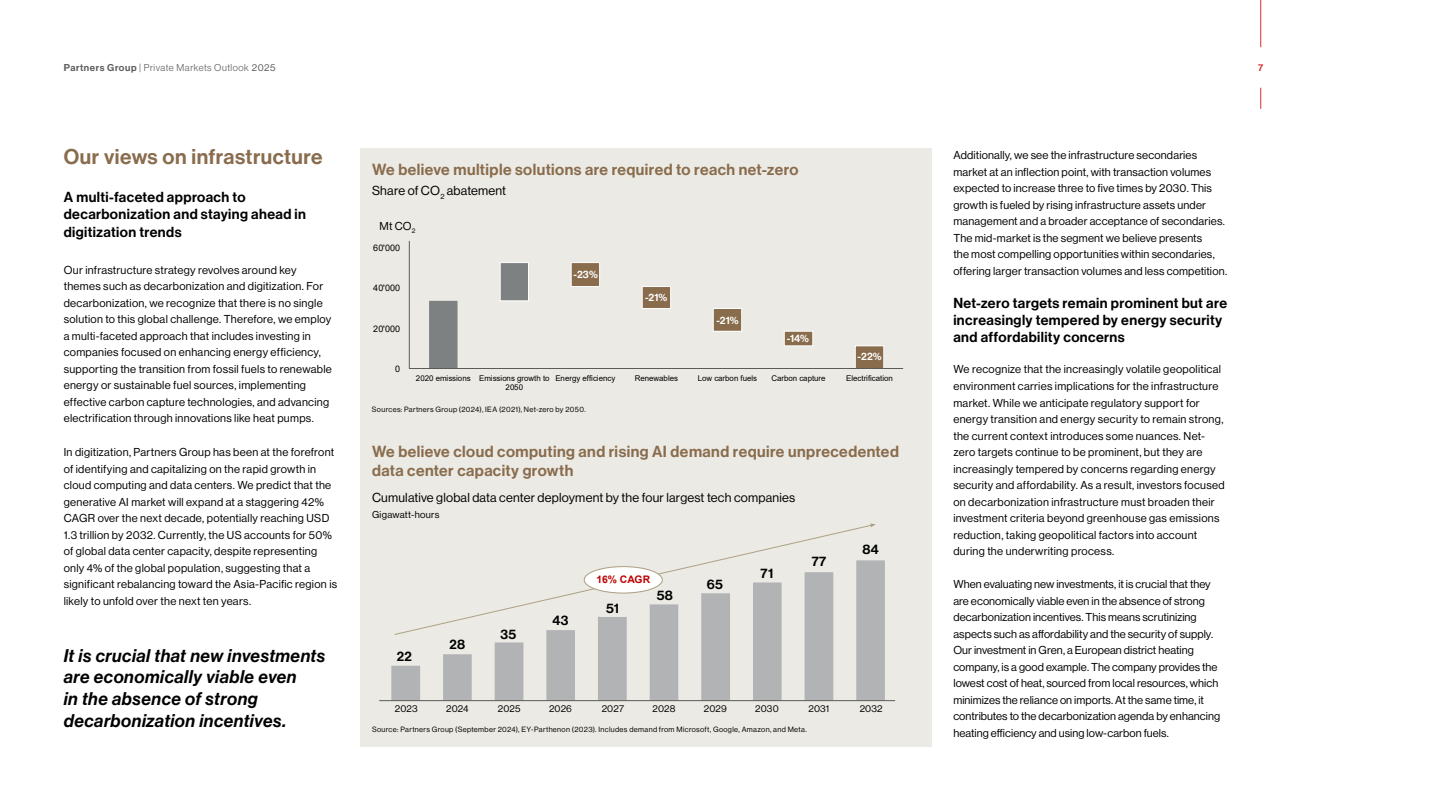
<style>
.page{position:relative;width:1440px;height:810px;background:#fff}
.page>*{position:absolute;margin:0;border:0;box-sizing:border-box;transform-origin:0 0}
.t1{font:21px "N Haas Grotesk DS Pro 65 Md";letter-spacing:.02em;color:#896c4d}
.t2{font:18px/21.6px "N Haas Grotesk DS Pro 66 Md It";letter-spacing:.025em;color:#000}
.t3{font:15.75px/18.9px "N Haas Grotesk DS Pro 65 Md";letter-spacing:.03em;color:#896c4d}
.t4{font:14.25px/17.1px "N Haas Grotesk DS Pro 65 Md";letter-spacing:.03em;color:#000}
.t5{font:13.5px "N Haas Grotesk DS Pro 65 Md";letter-spacing:.02em;color:#000}
.t6{font:12.75px "N Haas Grotesk DS Pro 55 Rg";letter-spacing:.015em;color:#000}
.t7{font:11.25px/16.5px "N Haas Grotesk DS Pro 55 Rg";letter-spacing:.02em;color:#000}
.t8{font:10.5px "N Haas Grotesk DS Pro 65 Md";letter-spacing:.01em;color:#fff}
.t9{font:700 10.35px "Arial";color:#c00000}
.t10{font:9.75px "N Haas Grotesk DS Pro 55 Rg";letter-spacing:.015em;color:#000}
.t11{font:9.75px "N Haas Grotesk DS Pro 45 Lt";letter-spacing:.05em;color:#5c5b5a}
.t12{font:9.75px "N Haas Grotesk DS Pro 65 Md";color:#d92d2a}
.t13{font:9px "Arial";letter-spacing:.005em;color:#000}
.t14{font:7.95px/9.1px "Arial";color:#000}
.t15{font:7.5px "N Haas Grotesk DS Pro 55 Rg";letter-spacing:.045em;color:#000}
.s1{font-family:"N Haas Grotesk DS Pro 65 Md"}
.s2{font-family:"N Haas Grotesk DS Pro 55 Rg"}
</style>
<div class="page">
<svg style="left:1260px;top:88px;width:1px;height:21px"></svg>
<hr style="left:1260px;top:0;width:1px;height:47px;background:#d92d2a">
<div style="left:360px;top:148px;width:572px;height:598px;background:#ebeae4"></div>
<svg style="left:429px;top:301px;width:455px;height:67px"></svg>
<div style="left:500px;top:262px;width:29px;height:39px;background:#7e8182;border:1px solid #fff"></div>
<div style="left:571px;top:262px;width:29px;height:25px;background:#896c4c;border:1px solid #fff"></div>
<div style="left:642px;top:286px;width:29px;height:23px;background:#896c4c;border:1px solid #fff"></div>
<div style="left:713px;top:308px;width:29px;height:23px;background:#896c4c"></div>
<div style="left:713px;top:308px;width:29px;height:24px;border:1px solid #fff"></div>
<div style="left:784px;top:331px;width:29px;height:15px;background:#896c4c"></div>
<div style="left:784px;top:331px;width:29px;height:15px;border:1px solid #fff"></div>
<div style="left:855px;top:346px;width:29px;height:23px;background:#896c4c"></div>
<div style="left:855px;top:346px;width:29px;height:23px;border:1px solid #fff"></div>
<svg style="left:391px;top:560px;width:494px;height:140px;fill:#b2b3b4"></svg>
<hr style="left:409px;top:368px;width:494px;height:1px;background:#5c5b5a">
<hr style="left:409px;top:241px;width:1px;height:128px;background:#5c5b5a">
<hr style="left:379px;top:700px;width:516px;height:1px;background:#5c5b5a">
<div style="left:397px;top:651px;width:15px;height:10px;background:#ebeae4"></div>
<div style="left:445px;top:639px;width:25px;height:13px;background:#ebeae4"></div>
<div style="left:496px;top:628px;width:25px;height:14px;background:#ebeae4"></div>
<svg style="left:394px;top:525px;width:479px;height:110px"></svg>
<svg style="left:870px;top:524px;width:6px;height:3px"></svg>
<div style="left:584px;top:567px;width:78px;height:26px;background:#fff;border-radius:50%"></div>
<div style="left:584px;top:566px;width:79px;height:27px;border:1px solid #ada185;border-radius:50%"></div>
<div style="left:863px;top:544px;width:16px;height:10px;background:#ebeae4"></div>
<p class="t11" style="left:64px;top:62px;width:213px"><span class="s1">Partners Group</span> | Private Markets Outlook <span class="s2">2025</span></p>
<p class="t12" style="left:1258px;top:62px;width:7px">7</p>
<h1 class="t1" style="left:64px;top:144px;width:260px">Our views on infrastructure</h1>
<p class="t4" style="left:64px;top:189px;width:244px">A multi-faceted approach to decarbonization and staying ahead in digitization trends</p>
<p class="t7" style="left:64px;top:262px;width:270px">Our infrastructure strategy revolves around key themes such as decarbonization and digitization. For decarbonization, we recognize that there is no single solution to this global challenge. Therefore, we employ a multi-faceted approach that includes investing in companies focused on enhancing energy efficiency, supporting the transition from fossil fuels to renewable energy or sustainable fuel sources, implementing effective carbon capture technologies, and advancing electrification through innovations like heat pumps.</p>
<p class="t7" style="left:64px;top:444px;width:275px">In digitization, Partners Group has been at the forefront of identifying and capitalizing on the rapid growth in cloud computing and data centers. We predict that the generative AI market will expand at a staggering 42% CAGR over the next decade, potentially reaching USD 1.3 trillion by 2032. Currently, the US accounts for 50% of global data center capacity, despite representing only 4% of the global population, suggesting that a significant rebalancing toward the Asia-Pacific region is likely to unfold over the next ten years.</p>
<h2 class="t2" style="left:64px;top:645px;width:263px">It is crucial that new investments are economically viable even<br>in the absence of strong decarbonization incentives.</h2>
<h3 class="t3" style="left:372px;top:160px;width:428px">We believe multiple solutions are required to reach net-zero</h3>
<p class="t6" style="left:372px;top:184px;width:136px">Share of CO<sub>2</sub> abatement</p>
<p class="t7" style="left:380px;top:217px;width:37px">Mt CO<sub>2</sub></p>
<p class="t13" style="left:373px;top:242px;width:28px">60'000</p>
<p class="t13" style="left:373px;top:282px;width:28px">40'000</p>
<p class="t13" style="left:373px;top:322px;width:28px">20'000</p>
<p class="t13" style="left:395px;top:362px;width:7px">0</p>
<p class="t8" style="left:574px;top:268px;width:26px">-23%</p>
<p class="t8" style="left:645px;top:291px;width:24px">-21%</p>
<p class="t8" style="left:716px;top:314px;width:24px">-21%</p>
<p class="t8" style="left:787px;top:332px;width:24px">-14%</p>
<p class="t8" style="left:858px;top:350px;width:26px">-22%</p>
<p class="t14" style="left:506px;top:373px;width:46px;text-indent:-90px">2020 emissions Emissions growth to<br>2050</p>
<p class="t14" style="left:555px;top:373px;width:62px">Energy efficiency</p>
<p class="t14" style="left:635px;top:373px;width:45px">Renewables</p>
<p class="t14" style="left:698px;top:373px;width:61px">Low carbon fuels</p>
<p class="t14" style="left:771px;top:373px;width:56px">Carbon capture</p>
<p class="t14" style="left:846px;top:373px;width:48px">Electrification</p>
<p class="t15" style="left:372px;top:405px;width:215px">Sources: Partners Group (2024), IEA (2021), Net-zero by 2050.</p>
<h3 class="t3" style="left:372px;top:442px;width:528px">We believe cloud computing and rising AI demand require unprecedented data center capacity growth</h3>
<p class="t6" style="left:372px;top:490px;width:425px">Cumulative global data center deployment by the four largest tech companies</p>
<p class="t10" style="left:372px;top:510px;width:69px">Gigawatt-hours</p>
<p class="t5" style="left:397px;top:649px;width:16px">22</p>
<p class="t5" style="left:450px;top:637px;width:17px">28</p>
<p class="t5" style="left:500px;top:626px;width:17px">35</p>
<p class="t5" style="left:552px;top:613px;width:18px">43</p>
<p class="t9" style="left:596px;top:572px;width:55px">16% CAGR</p>
<p class="t5" style="left:606px;top:601px;width:15px">51</p>
<p class="t5" style="left:657px;top:588px;width:18px">58</p>
<p class="t5" style="left:707px;top:576px;width:18px">65</p>
<p class="t5" style="left:761px;top:566px;width:14px">71</p>
<p class="t5" style="left:812px;top:554px;width:16px">77</p>
<p class="t5" style="left:863px;top:542px;width:18px">84</p>
<p class="t10" style="left:395px;top:703px;width:24px">2023</p>
<p class="t10" style="left:446px;top:703px;width:24px">2024</p>
<p class="t10" style="left:498px;top:703px;width:24px">2025</p>
<p class="t10" style="left:549px;top:703px;width:24px">2026</p>
<p class="t10" style="left:602px;top:703px;width:24px">2027</p>
<p class="t10" style="left:652px;top:703px;width:24px">2028</p>
<p class="t10" style="left:704px;top:703px;width:24px">2029</p>
<p class="t10" style="left:755px;top:703px;width:25px">2030</p>
<p class="t10" style="left:808px;top:703px;width:22px">2031</p>
<p class="t10" style="left:860px;top:703px;width:24px">2032</p>
<p class="t15" style="left:372px;top:725px;width:436px">Source: Partners Group (September 2024), EY-Parthenon (2023). Includes demand from Microsoft, Google, Amazon, and Meta.</p>
<p class="t7" style="left:953px;top:147px;width:275px">Additionally, we see the infrastructure secondaries market at an inflection point, with transaction volumes expected to increase three to five times by 2030. This growth is fueled by rising infrastructure assets under management and a broader acceptance of secondaries.<br>The mid-market is the segment we believe presents<br>the most compelling opportunities within secondaries, offering larger transaction volumes and less competition.</p>
<p class="t4" style="left:953px;top:295px;width:275px">Net-zero targets remain prominent but are increasingly tempered by energy security and affordability concerns</p>
<p class="t7" style="left:953px;top:361px;width:273px">We recognize that the increasingly volatile geopolitical environment carries implications for the infrastructure market. While we anticipate regulatory support for energy transition and energy security to remain strong, the current context introduces some nuances. Net&shy;zero targets continue to be prominent, but they are increasingly tempered by concerns regarding energy security and affordability. As a result, investors focused on decarbonization infrastructure must broaden their investment criteria beyond greenhouse gas emissions reduction, taking geopolitical factors into account during the underwriting process.</p>
<p class="t7" style="left:953px;top:576px;width:268px">When evaluating new investments, it is crucial that they are economically viable even in the absence of strong decarbonization incentives. This means scrutinizing aspects such as affordability and the security of supply.<br>Our investment in Gren, a European district heating company, is a good example. The company provides the lowest cost of heat, sourced from local resources, which minimizes the reliance on imports. At the same time, it contributes to the decarbonization agenda by enhancing heating efficiency and using low-carbon fuels.</p>
</div>
